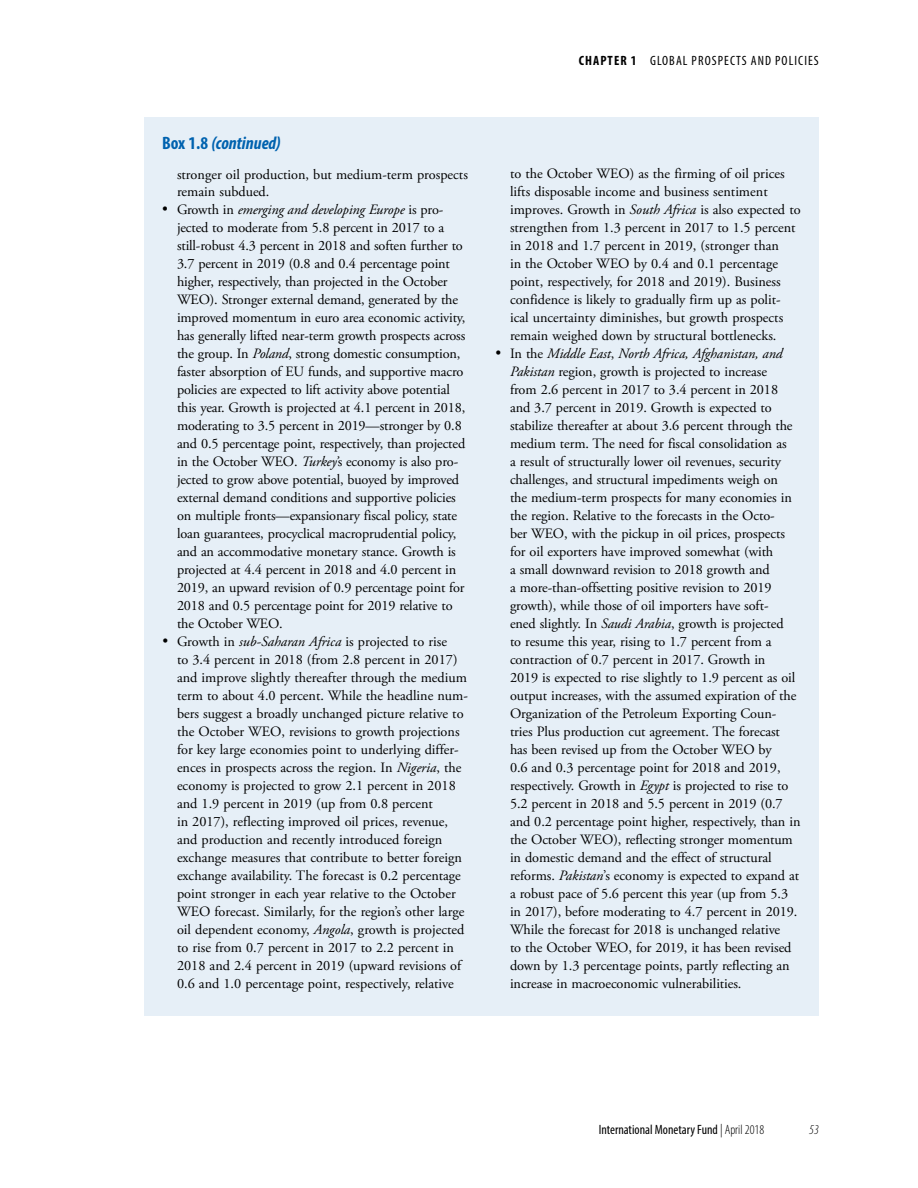
<style>
.page{position:relative;width:918px;height:1188px;background:#fff}
.page>*{position:absolute;margin:0;border:0;box-sizing:border-box;transform-origin:0 0}
.t1{font:italic 700 condensed 18px "Myriad Pro";color:#0062af}
.t2{font:14.25px/18px "Adobe Garamond Pro";letter-spacing:-.005em;color:#000}
.t3{font:condensed 13.5px "Myriad Pro";color:#000}
.t4{font:italic 300 condensed 13.5px "Myriad Pro";color:#000}
.s1{font-style:normal}
.s2{font-style:italic}
.s3{font-weight:700}
.s4{font-weight:300}
</style>
<div class="page">
<div style="left:144px;top:117px;width:675px;height:898px;background:#e6eff7"></div>
<p class="t1" style="left:162px;top:131px;width:120px"><span class="s1">Box 1.8</span> (continued)</p>
<p class="t2" style="left:177px;top:165px;width:292px">stronger oil production, but medium-term prospects remain subdued.</p>
<p class="t2" style="left:177px;top:201px;width:290px;text-indent:-15px">• Growth in <span class="s2">emerging and developing Europe</span> is pro&shy;jected to moderate from 5.8 percent in 2017 to a still-robust 4.3 percent in 2018 and soften further to 3.7 percent in 2019 (0.8 and 0.4 percentage point higher, respectively, than projected in the October WEO). Stronger external demand, generated by the improved momentum in euro area economic activity, has generally lifted near-term growth prospects across the group. In <span class="s2">Poland</span>, strong domestic consumption, faster absorption of EU funds, and supportive macro policies are expected to lift activity above potential this year. Growth is projected at 4.1 percent in 2018, moderating to 3.5 percent in 2019—stronger by 0.8 and 0.5 percentage point, respectively, than projected in the October WEO. <span class="s2">Turkey’</span>s economy is also pro&shy;jected to grow above potential, buoyed by improved external demand conditions and supportive policies on multiple fronts—expansionary fiscal policy, state loan guarantees, procyclical macroprudential policy, and an accommodative monetary stance. Growth is projected at 4.4 percent in 2018 and 4.0 percent in 2019, an upward revision of 0.9 percentage point for 2018 and 0.5 percentage point for 2019 relative to the October WEO.</p>
<p class="t2" style="left:177px;top:633px;width:293px;text-indent:-15px">• Growth in <span class="s2">sub-Saharan Africa</span> is projected to rise<br>to 3.4 percent in 2018 (from 2.8 percent in 2017) and improve slightly thereafter through the medium term to about 4.0 percent. While the headline num&shy;bers suggest a broadly unchanged picture relative to the October WEO, revisions to growth projections for key large economies point to underlying differ&shy;ences in prospects across the region. In <span class="s2">Nigeria</span>, the economy is projected to grow 2.1 percent in 2018 and 1.9 percent in 2019 (up from 0.8 percent<br>in 2017), reflecting improved oil prices, revenue, and production and recently introduced foreign exchange measures that contribute to better foreign exchange availability. The forecast is 0.2 percentage point stronger in each year relative to the October WEO forecast. Similarly, for the region’s other large oil dependent economy, <span class="s2">Angola</span>, growth is projected to rise from 0.7 percent in 2017 to 2.2 percent in 2018 and 2.4 percent in 2019 (upward revisions of 0.6 and 1.0 percentage point, respectively, relative</p>
<p class="t3" style="left:579px;top:52px;width:203px"><span class="s3">CHAPTER 1</span> Global Prospects and Policie</p>
<p class="t3" style="left:814px;top:52px;width:6px">s</p>
<p class="t2" style="left:510px;top:165px;width:292px">to the October WEO) as the firming of oil prices lifts disposable income and business sentiment improves. Growth in <span class="s2">South Africa</span> is also expected to strengthen from 1.3 percent in 2017 to 1.5 percent in 2018 and 1.7 percent in 2019, (stronger than<br>in the October WEO by 0.4 and 0.1 percentage point, respectively, for 2018 and 2019). Business confidence is likely to gradually firm up as polit&shy;ical uncertainty diminishes, but growth prospects remain weighed down by structural bottlenecks.</p>
<p class="t2" style="left:510px;top:345px;width:292px;text-indent:-15px">• In the <span class="s2">Middle East</span>, <span class="s2">North Africa, Afghanistan, and Pakistan</span> region, growth is projected to increase<br>from 2.6 percent in 2017 to 3.4 percent in 2018 and 3.7 percent in 2019. Growth is expected to stabilize thereafter at about 3.6 percent through the medium term. The need for fiscal consolidation as<br>a result of structurally lower oil revenues, security challenges, and structural impediments weigh on<br>the medium-term prospects for many economies in the region. Relative to the forecasts in the Octo-<br>ber WEO, with the pickup in oil prices, prospects for oil exporters have improved somewhat (with<br>a small downward revision to 2018 growth and<br>a more-than-offsetting positive revision to 2019 growth), while those of oil importers have soft-<br>ened slightly. In <span class="s2">Saudi Arabia</span>, growth is projected<br>to resume this year, rising to 1.7 percent from a contraction of 0.7 percent in 2017. Growth in<br>2019 is expected to rise slightly to 1.9 percent as oil output increases, with the assumed expiration of the Organization of the Petroleum Exporting Coun&shy;tries Plus production cut agreement. The forecast has been revised up from the October WEO by<br>0.6 and 0.3 percentage point for 2018 and 2019, respectively. Growth in <span class="s2">Egypt</span> is projected to rise to 5.2 percent in 2018 and 5.5 percent in 2019 (0.7 and 0.2 percentage point higher, respectively, than in the October WEO), reflecting stronger momentum in domestic demand and the effect of structural reforms. <span class="s2">Pakistan</span>’s economy is expected to expand at a robust pace of 5.6 percent this year (up from 5.3 in 2017), before moderating to 4.7 percent in 2019.<br>While the forecast for 2018 is unchanged relative<br>to the October WEO, for 2019, it has been revised down by 1.3 percentage points, partly reflecting an increase in macroeconomic vulnerabilities.</p>
<p class="t3" style="left:599px;top:1121px;width:167px">International Monetary Fund <span class="s4">| April 2018</span></p>
<p class="t4" style="left:809px;top:1121px;width:11px">53</p>
</div>
